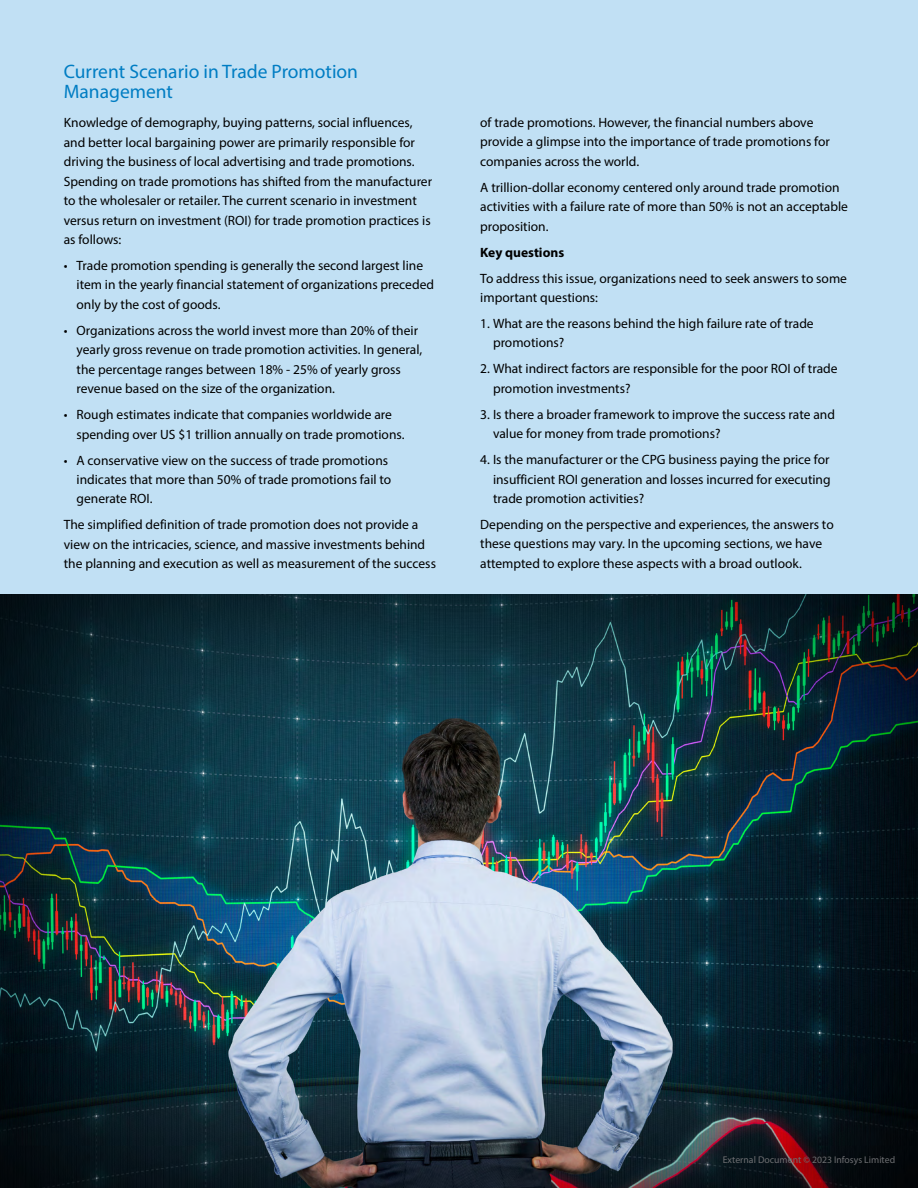
<style>
.page{position:relative;width:918px;height:1188px;background:#fff}
.page>*{position:absolute;margin:0;border:0;box-sizing:border-box;transform-origin:0 0}
.t1{font:19.5px/19.5px "Myriad Pro";color:#007dc3}
.t2{font:13.5px/19.5px "Myriad Pro";color:#000}
.t3{font:700 13.5px "Myriad Pro";color:#000}
.t4{font:9.75px "Myriad Pro";color:#6d6e71}
</style>
<div class="page">
<div style="left:0;top:0;width:918px;height:600px;background:#c1e0f4"></div>
<img style="left:0;top:594px;width:918px;height:594px">
<h1 class="t1" style="left:64px;top:62px;width:296px">Current Scenario in Trade Promotion<br>Management</h1>
<p class="t2" style="left:64px;top:113px;width:370px">Knowledge of demography, buying patterns, social influences, and better local bargaining power are primarily responsible for driving the business of local advertising and trade promotions.<br>Spending on trade promotions has shifted from the manufacturer to the wholesaler or retailer. The current scenario in investment versus return on investment (ROI) for trade promotion practices is as follows:</p>
<p class="t2" style="left:77px;top:255px;width:359px;text-indent:-13px">• Trade promotion spending is generally the second largest line item in the yearly financial statement of organizations preceded only by the cost of goods.</p>
<p class="t2" style="left:77px;top:320px;width:347px;text-indent:-13px">• Organizations across the world invest more than 20% of their yearly gross revenue on trade promotion activities. In general, the percentage ranges between 18% - 25% of yearly gross revenue based on the size of the organization.</p>
<p class="t2" style="left:77px;top:405px;width:329px;text-indent:-13px">• Rough estimates indicate that companies worldwide are spending over US $1 trillion annually on trade promotions.</p>
<p class="t2" style="left:77px;top:450px;width:316px;text-indent:-13px">• A conservative view on the success of trade promotions indicates that more than 50% of trade promotions fail to generate ROI.</p>
<p class="t2" style="left:64px;top:515px;width:374px">The simplified definition of trade promotion does not provide a view on the intricacies, science, and massive investments behind the planning and execution as well as measurement of the success</p>
<p class="t2" style="left:480px;top:112px;width:351px">of trade promotions. However, the financial numbers above provide a glimpse into the importance of trade promotions for companies across the world.</p>
<p class="t2" style="left:480px;top:177px;width:369px">A trillion-dollar economy centered only around trade promotion activities with a failure rate of more than 50% is not an acceptable proposition.</p>
<p class="t3" style="left:480px;top:243px;width:85px">Key questions</p>
<p class="t2" style="left:480px;top:268px;width:368px">To address this issue, organizations need to seek answers to some important questions:</p>
<p class="t2" style="left:493px;top:313px;width:322px;text-indent:-13px">1. What are the reasons behind the high failure rate of trade promotions?</p>
<p class="t2" style="left:493px;top:359px;width:346px;text-indent:-13px">2. What indirect factors are responsible for the poor ROI of trade promotion investments?</p>
<p class="t2" style="left:493px;top:404px;width:344px;text-indent:-13px">3. Is there a broader framework to improve the success rate and value for money from trade promotions?</p>
<p class="t2" style="left:493px;top:450px;width:339px;text-align:justify;text-indent:-13px">4. Is the manufacturer or the CPG business paying the price for insufficient ROI generation and losses incurred for executing trade promotion activities?</p>
<p class="t2" style="left:480px;top:514px;width:355px">Depending on the perspective and experiences, the answers to these questions may vary. In the upcoming sections, we have attempted to explore these aspects with a broad outlook.</p>
<p class="t4" style="left:723px;top:1154px;width:174px">External Document © 2023 Infosys Limited</p>
</div>
